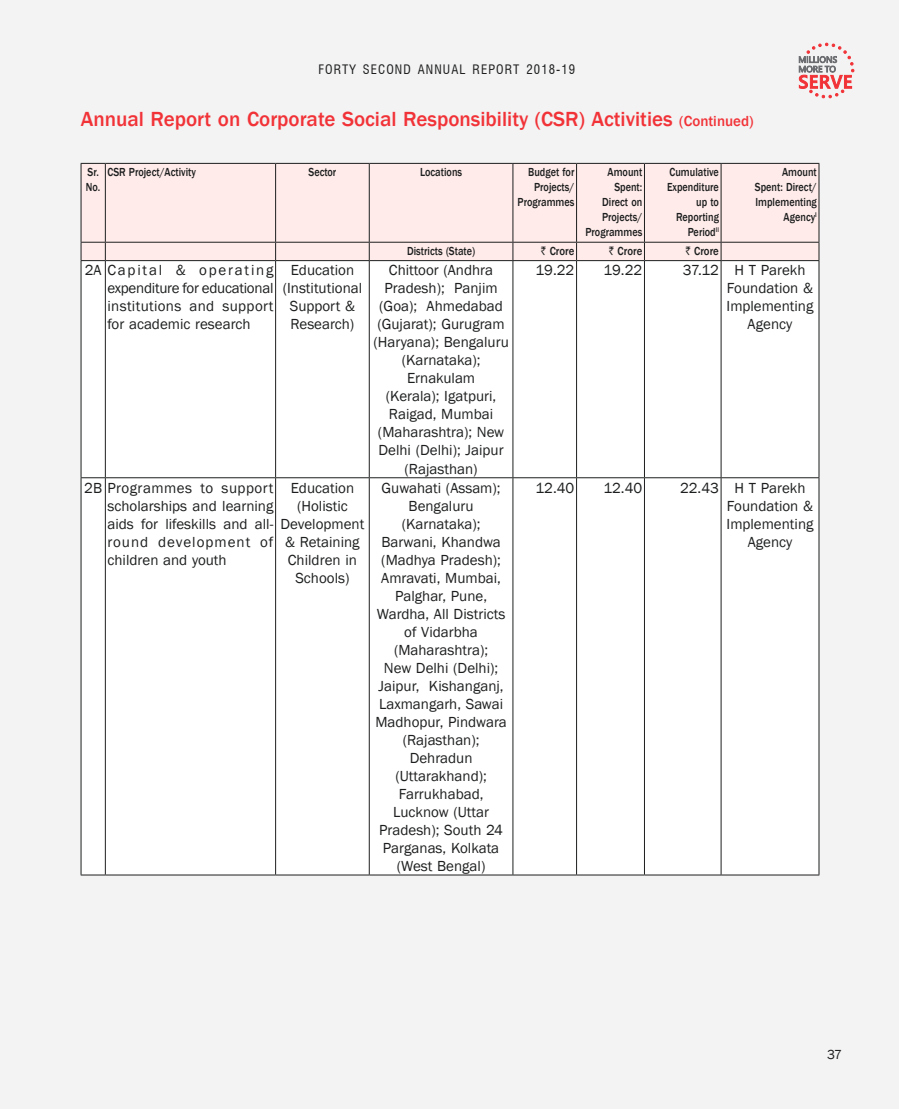
<style>
.page{position:relative;width:899px;height:1109px;background:#fff}
.page>*{position:absolute;margin:0;border:0;box-sizing:border-box;transform-origin:0 0}
.t1{font:21px "Franklin Gothic Medium 2";color:#f13338}
.t2{font:15px/18px "Franklin Gothic Book 2";color:#1d1e1f;text-align:center}
.t3{font:15px/18px "Franklin Gothic Book 3";color:#1d1e1f;text-align:justify}
.t4{font:15px "Franklin Gothic Book 2";letter-spacing:.03em;color:#1d1e1f}
.t5{font:13.5px "Franklin Gothic Book 3";color:#1d1e1f}
.t6{font:condensed 12.75px "Swiss 721 BT";letter-spacing:.085em;color:#1d1e1f}
.t7{font:12px/15px "Franklin Gothic Medium 2";color:#1d1e1f;text-align:right;scale:.85 1}
.t8{font:12px/15px "Franklin Gothic Medium 3";color:#1d1e1f;text-align:right;scale:.85 1}
.t9{font:12px "Franklin Gothic Medium 2";color:#1d1e1f;scale:.9 1}
.s1{font-family:"Franklin Gothic Medium 3"}
.s2{font-size:15px}
.s3{font-family:"Franklin Gothic Book 2"}
.s4{font-family:"Rupee 2"}
.s5{font-family:"Franklin Gothic Book 3"}
</style>
<div class="page">
<div style="left:0;top:0;width:898px;height:1108px;background:#f3f3f3"></div>
<svg style="left:798px;top:43px;width:55px;height:55px"></svg>
<div style="left:82px;top:164px;width:736px;height:96px;background:#ffecea"></div>
<div style="left:82px;top:261px;width:736px;height:613px;background:#fff"></div>
<hr style="left:81px;top:261px;width:1px;height:216px;background:#1d1e1f">
<hr style="left:105px;top:261px;width:1px;height:216px;background:#1d1e1f">
<hr style="left:275px;top:261px;width:1px;height:216px;background:#1d1e1f">
<hr style="left:368px;top:261px;width:1px;height:216px;background:#1d1e1f">
<hr style="left:512px;top:261px;width:1px;height:216px;background:#1d1e1f">
<hr style="left:576px;top:261px;width:1px;height:216px;background:#1d1e1f">
<hr style="left:643px;top:261px;width:1px;height:216px;background:#1d1e1f">
<hr style="left:720px;top:261px;width:1px;height:216px;background:#1d1e1f">
<hr style="left:818px;top:261px;width:1px;height:216px;background:#1d1e1f">
<svg style="left:81px;top:477px;width:24px;height:1px"></svg>
<hr style="left:81px;top:478px;width:1px;height:396px;background:#1d1e1f">
<hr style="left:105px;top:477px;width:170px;height:1px;background:#1d1e1f">
<hr style="left:105px;top:478px;width:1px;height:396px;background:#1d1e1f">
<hr style="left:275px;top:477px;width:94px;height:1px;background:#1d1e1f">
<hr style="left:275px;top:478px;width:1px;height:396px;background:#1d1e1f">
<hr style="left:369px;top:477px;width:143px;height:1px;background:#1d1e1f">
<hr style="left:368px;top:478px;width:1px;height:396px;background:#1d1e1f">
<hr style="left:512px;top:477px;width:64px;height:1px;background:#1d1e1f">
<hr style="left:512px;top:478px;width:1px;height:396px;background:#1d1e1f">
<hr style="left:576px;top:477px;width:68px;height:1px;background:#1d1e1f">
<hr style="left:576px;top:478px;width:1px;height:396px;background:#1d1e1f">
<hr style="left:644px;top:477px;width:76px;height:1px;background:#1d1e1f">
<hr style="left:643px;top:478px;width:1px;height:396px;background:#1d1e1f">
<hr style="left:720px;top:477px;width:98px;height:1px;background:#1d1e1f">
<hr style="left:720px;top:478px;width:1px;height:396px;background:#1d1e1f">
<hr style="left:818px;top:478px;width:1px;height:396px;background:#1d1e1f">
<svg style="left:81px;top:874px;width:24px;height:1px"></svg>
<hr style="left:105px;top:874px;width:170px;height:1px;background:#1d1e1f">
<hr style="left:275px;top:874px;width:94px;height:1px;background:#1d1e1f">
<hr style="left:369px;top:874px;width:143px;height:1px;background:#1d1e1f">
<hr style="left:512px;top:874px;width:64px;height:1px;background:#1d1e1f">
<hr style="left:576px;top:874px;width:68px;height:1px;background:#1d1e1f">
<hr style="left:644px;top:874px;width:76px;height:1px;background:#1d1e1f">
<hr style="left:720px;top:874px;width:98px;height:1px;background:#1d1e1f">
<svg style="left:81px;top:163px;width:24px;height:1px"></svg>
<hr style="left:81px;top:164px;width:1px;height:78px;background:#1d1e1f">
<hr style="left:105px;top:163px;width:170px;height:1px;background:#1d1e1f">
<hr style="left:105px;top:164px;width:1px;height:78px;background:#1d1e1f">
<hr style="left:275px;top:163px;width:94px;height:1px;background:#1d1e1f">
<hr style="left:275px;top:164px;width:1px;height:78px;background:#1d1e1f">
<hr style="left:369px;top:163px;width:143px;height:1px;background:#1d1e1f">
<hr style="left:368px;top:164px;width:1px;height:78px;background:#1d1e1f">
<hr style="left:512px;top:163px;width:64px;height:1px;background:#1d1e1f">
<hr style="left:512px;top:164px;width:1px;height:78px;background:#1d1e1f">
<hr style="left:576px;top:163px;width:68px;height:1px;background:#1d1e1f">
<hr style="left:576px;top:164px;width:1px;height:78px;background:#1d1e1f">
<hr style="left:644px;top:163px;width:76px;height:1px;background:#1d1e1f">
<hr style="left:643px;top:164px;width:1px;height:78px;background:#1d1e1f">
<hr style="left:720px;top:163px;width:98px;height:1px;background:#1d1e1f">
<hr style="left:720px;top:164px;width:1px;height:78px;background:#1d1e1f">
<hr style="left:818px;top:164px;width:1px;height:78px;background:#1d1e1f">
<hr style="left:105px;top:242px;width:170px;height:1px;background:#1d1e1f">
<svg style="left:81px;top:242px;width:25px;height:19px"></svg>
<hr style="left:105px;top:260px;width:170px;height:1px;background:#1d1e1f">
<hr style="left:275px;top:242px;width:94px;height:1px;background:#1d1e1f">
<svg style="left:275px;top:242px;width:1px;height:18px"></svg>
<hr style="left:275px;top:260px;width:94px;height:1px;background:#1d1e1f">
<hr style="left:369px;top:242px;width:143px;height:1px;background:#1d1e1f">
<svg style="left:368px;top:242px;width:1px;height:18px"></svg>
<hr style="left:369px;top:260px;width:143px;height:1px;background:#1d1e1f">
<hr style="left:512px;top:242px;width:64px;height:1px;background:#1d1e1f">
<svg style="left:512px;top:242px;width:1px;height:18px"></svg>
<hr style="left:512px;top:260px;width:64px;height:1px;background:#1d1e1f">
<hr style="left:576px;top:242px;width:68px;height:1px;background:#1d1e1f">
<svg style="left:576px;top:242px;width:1px;height:18px"></svg>
<hr style="left:576px;top:260px;width:68px;height:1px;background:#1d1e1f">
<hr style="left:644px;top:242px;width:76px;height:1px;background:#1d1e1f">
<svg style="left:643px;top:242px;width:1px;height:18px"></svg>
<hr style="left:644px;top:260px;width:76px;height:1px;background:#1d1e1f">
<hr style="left:720px;top:242px;width:98px;height:1px;background:#1d1e1f">
<svg style="left:720px;top:242px;width:1px;height:18px"></svg>
<svg style="left:818px;top:242px;width:1px;height:18px"></svg>
<hr style="left:720px;top:260px;width:98px;height:1px;background:#1d1e1f">
<p class="t6" style="left:318px;top:62px;width:258px">FORTY SECOND ANNUAL REPORT 2018-19</p>
<h1 class="t1" style="left:81px;top:106px;width:674px">Annual Report on Corporate Social Responsibility (C<span class="s1">SR</span>) Activities <span class="s2">(Continued)</span></h1>
<p class="t8" style="left:86px;top:165px;width:19px;text-align:left">Sr.<br>No.</p>
<p class="t7" style="left:107px;top:165px;width:106px">CSR Project/Activity</p>
<p class="t8" style="left:308px;top:165px;width:34px">Sector</p>
<p class="t7" style="left:420px;top:165px;width:51px">Locations</p>
<p class="t7" style="left:517px;top:165px;width:68px">Budget for<br>Projects/<br>Programmes</p>
<p class="t7" style="left:607px;top:165px;width:42px">Amount</p>
<p class="t7" style="left:666px;top:165px;width:63px;text-align:left">Cumulative<br>Expenditure</p>
<p class="t8" style="left:675px;top:195px;width:52px">up to<br>Reporting<br>Period<sup>II</sup></p>
<p class="t7" style="left:754px;top:165px;width:74px;text-align:justify;text-indent:27px">Amount Spent: Direct/ Implementing</p>
<p class="t8" style="left:783px;top:210px;width:41px">Agency<sup>I</sup></p>
<p class="t8" style="left:602px;top:180px;width:49px">Spent:<br>Direct on</p>
<p class="t7" style="left:585px;top:210px;width:68px">Projects/<br>Programmes</p>
<p class="t3" style="left:107px;top:262px;width:167px;text-indent:-23px"><span class="s3">2A</span> Capital &amp; operating expenditure for educational institutions and support</p>
<p class="t2" style="left:107px;top:316px;width:144px">for academic research</p>
<p class="t3" style="left:290px;top:262px;width:65px">Education</p>
<p class="t2" style="left:282px;top:280px;width:81px">(Institutional<br>Support &amp;</p>
<p class="t3" style="left:290px;top:316px;width:65px">Research)</p>
<p class="t4" style="left:84px;top:478px;width:190px">2B Programmes to support</p>
<p class="t3" style="left:107px;top:497px;width:167px">scholarships and learning</p>
<p class="t2" style="left:107px;top:515px;width:167px;text-align:left">aids for lifeskills and all&shy;round development of</p>
<p class="t3" style="left:107px;top:551px;width:121px">children and youth</p>
<p class="t3" style="left:290px;top:479px;width:65px;text-align:center">Education (Holistic</p>
<p class="t2" style="left:280px;top:515px;width:85px">Development</p>
<p class="t3" style="left:285px;top:533px;width:76px">&amp; Retaining<br>Children in</p>
<p class="t2" style="left:295px;top:569px;width:56px">Schools)</p>
<p class="t8" style="left:407px;top:243px;width:81px">Districts (State)</p>
<p class="t9" style="left:540px;top:243px;width:39px"><span class="s4">`</span> Crore</p>
<p class="t9" style="left:608px;top:243px;width:39px"><span class="s4">`</span> Crore</p>
<p class="t9" style="left:685px;top:243px;width:39px"><span class="s4">`</span> Crore</p>
<p class="t2" style="left:373px;top:262px;width:137px">Chittoor (Andhra<br>Pradesh); Panjim (Goa); Ahmedabad (Gujarat); Gurugram (Haryana); Bengaluru (Karnataka);<br>Ernakulam<br>(Kerala); Igatpuri,<br>Raigad, Mumbai (Maharashtra); New<br>Delhi (Delhi); Jaipur</p>
<p class="t3" style="left:404px;top:460px;width:75px">(Rajasthan)</p>
<p class="t2" style="left:381px;top:479px;width:121px">Guwahati (Assam);<br>Bengaluru (Karnataka);<br>Barwani, Khandwa (Madhya Pradesh);<br>Amravati, Mumbai,</p>
<p class="t3" style="left:395px;top:587px;width:93px">Palghar, Pune,</p>
<p class="t2" style="left:376px;top:605px;width:130px">Wardha, All Districts of Vidarbha (Maharashtra);<br>New Delhi (Delhi);<br>Jaipur, Kishanganj,<br>Laxmangarh, Sawai</p>
<p class="t3" style="left:375px;top:713px;width:133px">Madhopur, Pindwara</p>
<p class="t2" style="left:379px;top:731px;width:125px">(Rajasthan);<br>Dehradun (Uttarakhand);<br>Farrukhabad,<br>Lucknow (Uttar<br>Pradesh); South 24<br>Parganas, Kolkata (West Bengal)</p>
<p class="t3" style="left:535px;top:262px;width:40px">19.22</p>
<p class="t3" style="left:603px;top:262px;width:40px">19.22</p>
<p class="t2" style="left:682px;top:262px;width:124px"><span class="s5">37.12</span> H T Parekh</p>
<p class="t3" style="left:726px;top:280px;width:88px">Foundation &amp;</p>
<p class="t2" style="left:726px;top:298px;width:88px">Implementing<br>Agency</p>
<p class="t3" style="left:535px;top:479px;width:40px">12.40</p>
<p class="t3" style="left:603px;top:479px;width:40px">12.40</p>
<p class="t2" style="left:679px;top:479px;width:127px"><span class="s5">22.43</span> H T Parekh</p>
<p class="t3" style="left:726px;top:497px;width:88px">Foundation &amp;</p>
<p class="t2" style="left:726px;top:515px;width:88px">Implementing<br>Agency</p>
<p class="t5" style="left:826px;top:1046px;width:17px">37</p>
</div>
